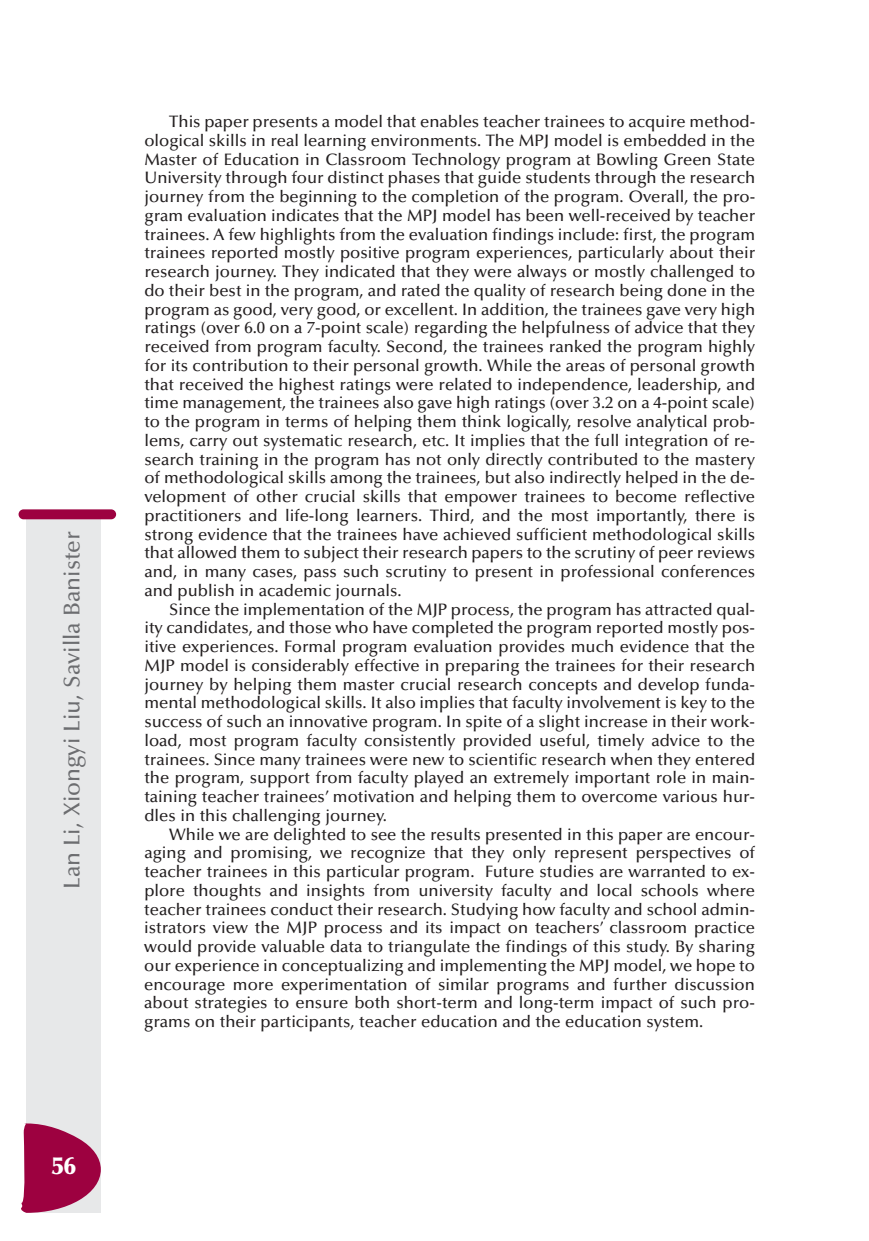
<style>
.page{position:relative;width:869px;height:1241px;background:#fff}
.page>*{position:absolute;margin:0;border:0;box-sizing:border-box;transform-origin:0 0}
.t1{font:900 24.5px "Optima";color:#fff}
.t2{font:500 22.75px "Optima";color:#6c6d70}
.t3{font:500 16.62px/18.7px "Optima";color:#231f20;text-align:justify}
</style>
<div class="page">
<div style="left:27px;top:517px;width:74px;height:695px;background:#e7e8e9"></div>
<div style="left:19px;top:509px;width:97px;height:10px;background:#9d0140;border-radius:5px"></div>
<svg style="left:21px;top:1122px;width:80px;height:90px"></svg>
<h2 class="t2" style="left:63px;top:888px;width:359px;rotate:-90deg">Lan Li, Xiongyi Liu, Savilla Banister</h2>
<h1 class="t1" style="left:52px;top:1155px;width:26px">56</h1>
<p class="t3" style="left:144px;top:114px;width:612px;text-indent:25px">This paper presents a model that enables teacher trainees to acquire method&shy;ological skills in real learning environments. The MPJ model is embedded in the Master of Education in Classroom Technology program at Bowling Green State University through four distinct phases that guide students through the research journey from the beginning to the completion of the program. Overall, the pro&shy;gram evaluation indicates that the MPJ model has been well-received by teacher trainees. A few highlights from the evaluation findings include: first, the program trainees reported mostly positive program experiences, particularly about their research journey. They indicated that they were always or mostly challenged to do their best in the program, and rated the quality of research being done in the program as good, very good, or excellent. In addition, the trainees gave very high ratings (over 6.0 on a 7-point scale) regarding the helpfulness of advice that they received from program faculty. Second, the trainees ranked the program highly for its contribution to their personal growth. While the areas of personal growth that received the highest ratings were related to independence, leadership, and time management, the trainees also gave high ratings (over 3.2 on a 4-point scale) to the program in terms of helping them think logically, resolve analytical prob&shy;lems, carry out systematic research, etc. It implies that the full integration of re&shy;search training in the program has not only directly contributed to the mastery of methodological skills among the trainees, but also indirectly helped in the de&shy;velopment of other crucial skills that empower trainees to become reflective practitioners and life-long learners. Third, and the most importantly, there is strong evidence that the trainees have achieved sufficient methodological skills that allowed them to subject their research papers to the scrutiny of peer reviews and, in many cases, pass such scrutiny to present in professional conferences and publish in academic journals.</p>
<p class="t3" style="left:144px;top:601px;width:612px;text-indent:25px">Since the implementation of the MJP process, the program has attracted qual&shy;ity candidates, and those who have completed the program reported mostly pos&shy;itive experiences. Formal program evaluation provides much evidence that the MJP model is considerably effective in preparing the trainees for their research journey by helping them master crucial research concepts and develop funda&shy;mental methodological skills. It also implies that faculty involvement is key to the success of such an innovative program. In spite of a slight increase in their work&shy;load, most program faculty consistently provided useful, timely advice to the trainees. Since many trainees were new to scientific research when they entered the program, support from faculty played an extremely important role in main&shy;taining teacher trainees’ motivation and helping them to overcome various hur&shy;dles in this challenging journey.</p>
<p class="t3" style="left:144px;top:826px;width:612px;text-indent:25px">While we are delighted to see the results presented in this paper are encour&shy;aging and promising, we recognize that they only represent perspectives of teacher trainees in this particular program. Future studies are warranted to ex&shy;plore thoughts and insights from university faculty and local schools where teacher trainees conduct their research. Studying how faculty and school admin&shy;istrators view the MJP process and its impact on teachers’ classroom practice would provide valuable data to triangulate the findings of this study. By sharing our experience in conceptualizing and implementing the MPJ model, we hope to encourage more experimentation of similar programs and further discussion about strategies to ensure both short-term and long-term impact of such pro&shy;grams on their participants, teacher education and the education system.</p>
</div>
